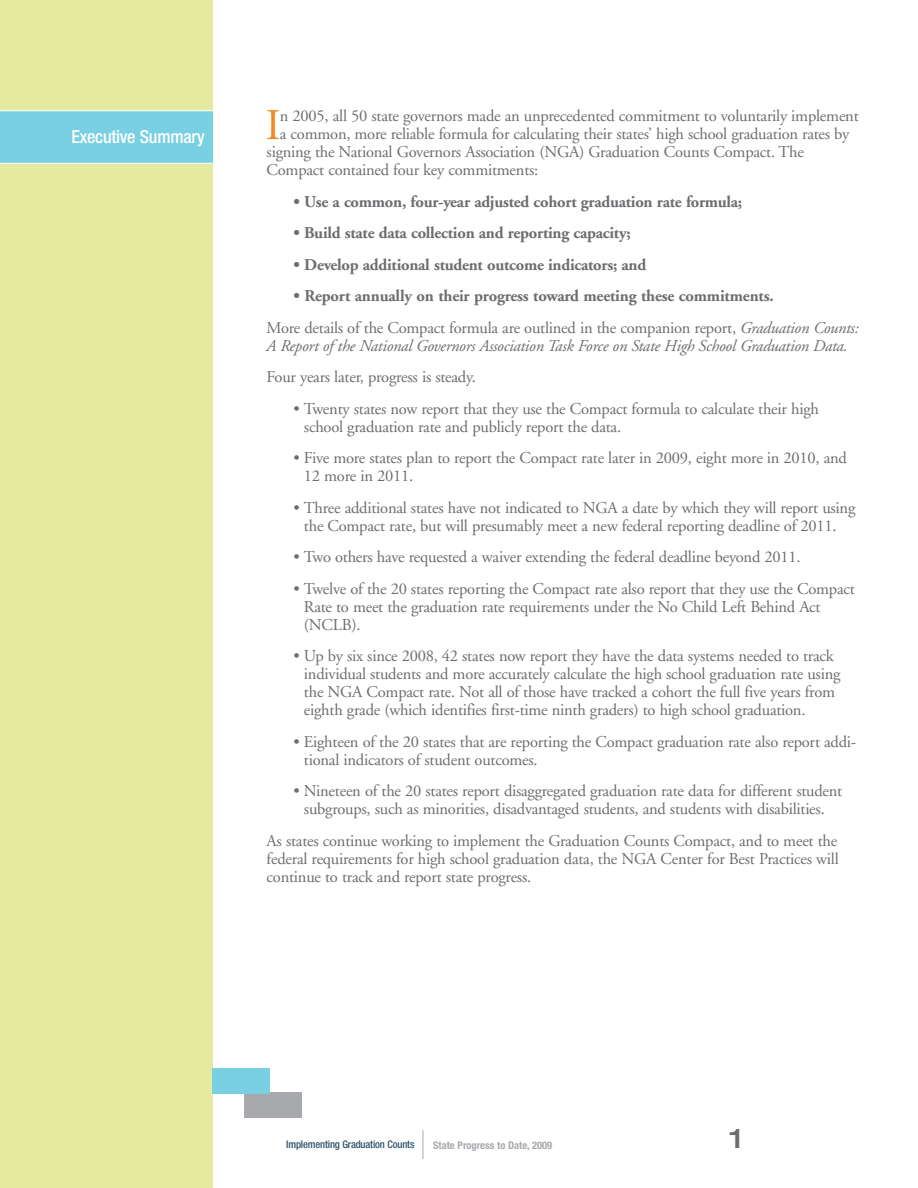
<style>
.page{position:relative;width:918px;height:1188px;background:#fff}
.page>*{position:absolute;margin:0;border:0;box-sizing:border-box;transform-origin:0 0}
.t1{font:43.65px "Adobe Garamond";color:#f38822}
.t2{font:500 expanded 27px "Helvetica Neue";color:#6c6d70}
.t3{font:500 condensed 18px "Helvetica Neue";letter-spacing:-.015em;color:#fff}
.t4{font:16.5px/18px "Adobe Garamond";letter-spacing:-.015em;color:#6c6d70}
.t5{font:700 16.5px "Adobe Garamond";letter-spacing:-.015em;color:#6c6d70}
.t6{font:italic 16.5px "Adobe Garamond";letter-spacing:-.015em;color:#6c6d70}
.t7{font:500 condensed 10.5px "Helvetica Neue";letter-spacing:-.015em;color:#2c506c}
.t8{font:700 condensed 10.5px "Helvetica Neue";color:#a8a9ad}
.s1{font-weight:700}
.s2{font-style:italic}
</style>
<div class="page">
<div style="left:0;top:0;width:212px;height:1188px;background:#e4eaa0"></div>
<div style="left:0;top:111px;width:213px;height:52px;background:#78d0e2"></div>
<hr style="left:0;top:110px;width:213px;height:1px;background:#fff">
<hr style="left:0;top:163px;width:213px;height:1px;background:#fff">
<div style="left:244px;top:1093px;width:58px;height:25px;background:#a8a9ad"></div>
<div style="left:212px;top:1068px;width:57px;height:26px;background:#78d0e2"></div>
<svg style="left:423px;top:1130px;width:1px;height:29px"></svg>
<p class="t3" style="left:71px;top:130px;width:135px">Executive Summary</p>
<h1 class="t1" style="left:266px;top:108px;width:16px">I</h1>
<p class="t4" style="left:280px;top:109px;width:580px">n 2005, all 50 state governors made an unprecedented commitment to voluntarily implement</p>
<p class="t4" style="left:280px;top:127px;width:571px">a common, more reliable formula for calculating their states’ high school graduation rates by</p>
<p class="t4" style="left:267px;top:145px;width:539px">signing the National Governors Association (NGA) Graduation Counts Compact. The</p>
<p class="t4" style="left:267px;top:163px;width:273px">Compact contained four key commitments:</p>
<p class="t5" style="left:294px;top:195px;width:450px">• Use a common, four-year adjusted cohort graduation rate formula;</p>
<p class="t5" style="left:294px;top:227px;width:339px">• Build state data collection and reporting capacity;</p>
<p class="t5" style="left:294px;top:258px;width:354px">• Develop additional student outcome indicators; and</p>
<p class="t4" style="left:267px;top:282px;width:594px;line-height:31.5px;text-indent:27px"><span class="s1">• Report annually on their progress toward meeting these commitments.<br></span>More details of the Compact formula are outlined in the companion report, <span class="s2">Graduation Counts:</span></p>
<p class="t6" style="left:267px;top:339px;width:583px">A Report of the National Governors Association Task Force on State High School Graduation Data.</p>
<p class="t4" style="left:267px;top:370px;width:211px">Four years later, progress is steady.</p>
<p class="t4" style="left:304px;top:401px;width:517px;text-indent:-10px">• Twenty states now report that they use the Compact formula to calculate their high school graduation rate and publicly report the data.</p>
<p class="t4" style="left:304px;top:451px;width:545px;text-indent:-10px">• Five more states plan to report the Compact rate later in 2009, eight more in 2010, and<br>12 more in 2011.</p>
<p class="t4" style="left:294px;top:500px;width:563px;text-align:center">• Three additional states have not indicated to NGA a date by which they will report using the Compact rate, but will presumably meet a new federal reporting deadline of 2011.</p>
<p class="t4" style="left:294px;top:550px;width:509px">• Two others have requested a waiver extending the federal deadline beyond 2011.</p>
<p class="t4" style="left:304px;top:581px;width:552px;text-indent:-10px">• Twelve of the 20 states reporting the Compact rate also report that they use the Compact<br>Rate to meet the graduation rate requirements under the No Child Left Behind Act (NCLB).</p>
<p class="t4" style="left:304px;top:649px;width:538px;text-indent:-10px">• Up by six since 2008, 42 states now report they have the data systems needed to track individual students and more accurately calculate the high school graduation rate using the NGA Compact rate. Not all of those have tracked a cohort the full five years from eighth grade (which identifies first-time ninth graders) to high school graduation.</p>
<p class="t4" style="left:304px;top:734px;width:554px;text-indent:-10px">• Eighteen of the 20 states that are reporting the Compact graduation rate also report addi&shy;tional indicators of student outcomes.</p>
<p class="t4" style="left:294px;top:784px;width:550px;text-align:center">• Nineteen of the 20 states report disaggregated graduation rate data for different student subgroups, such as minorities, disadvantaged students, and students with disabilities.</p>
<p class="t4" style="left:267px;top:833px;width:574px;text-align:justify">As states continue working to implement the Graduation Counts Compact, and to meet the federal requirements for high school graduation data, the NGA Center for Best Practices will continue to track and report state progress.</p>
<p class="t7" style="left:286px;top:1141px;width:130px">Implementing Graduation Counts</p>
<p class="t8" style="left:433px;top:1139px;width:121px">State Progress to Date, 2009</p>
<h2 class="t2" style="left:729px;top:1128px;width:15px">1</h2>
</div>
